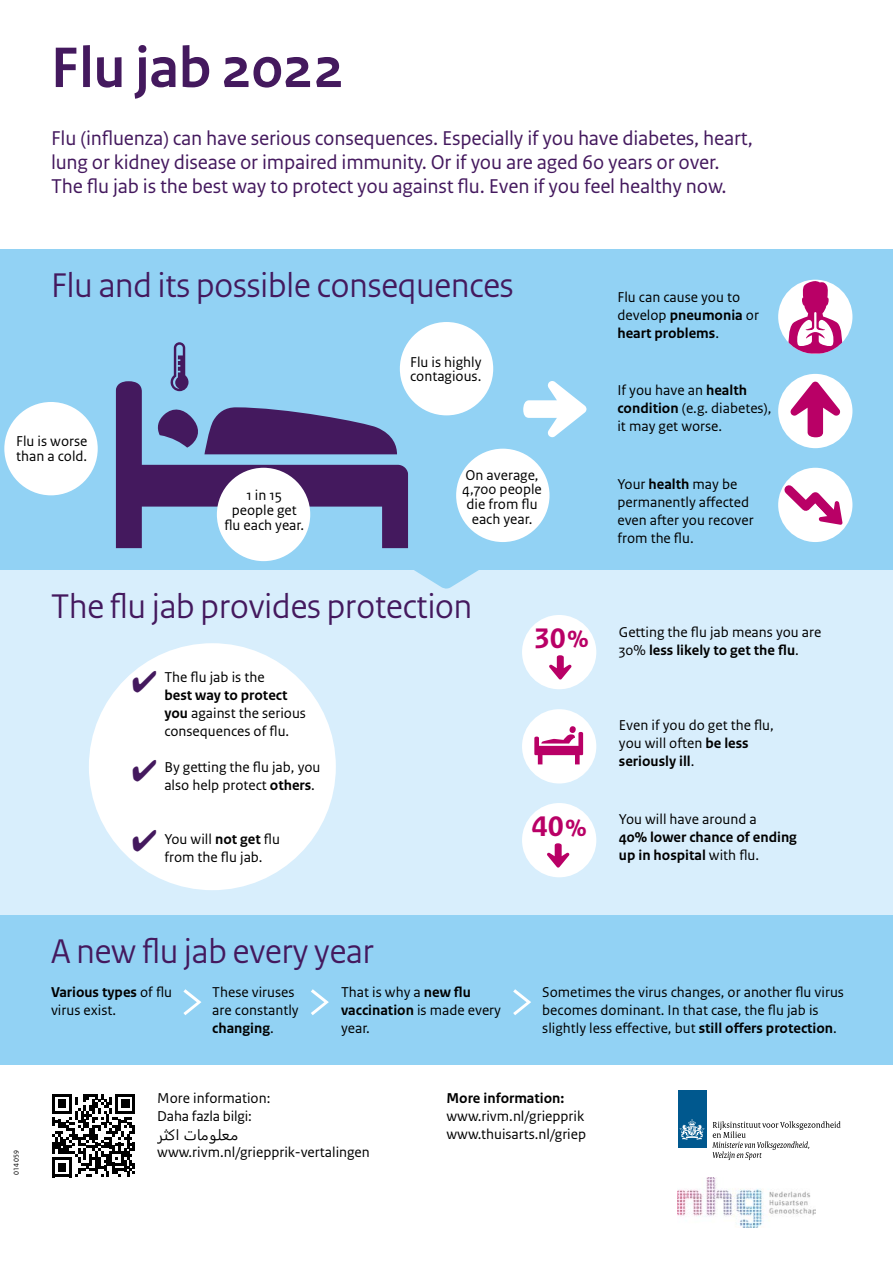
<style>
.page{position:relative;width:893px;height:1263px;background:#fff}
.page>*{position:absolute;margin:0;border:0;box-sizing:border-box;transform-origin:0 0}
.H1_-_00_RIVM_Titel-0{font:700 60px "Rijksoverheid Sans Heading";color:#44195e}
.t1{font:54px "Rijksoverheid Serif";color:#fff}
.H2_-_04_RIVM_Kop{font:36px "Rijksoverheid Sans Heading";color:#44195e}
.t2{font:700 29.7px "Rijksoverheid Sans Text";color:#b90066}
._10_RIVM_Inleiding{font:21px/24px "Rijksoverheid Sans Text";letter-spacing:-.01em;color:#44195e}
.t3{font:15px/18px "Rijksoverheid Sans Text";color:#000}
.P_-_09_RIVM_Broodtek{font:700 15px/18px "Rijksoverheid Sans Text";color:#000}
.t4{font:14.7px "Segoe UI";color:#000}
.t5{font:7.5px "Rijksoverheid Sans Text";letter-spacing:.05em;color:#000}
.s1{font-weight:700}
.s2{font-size:24.75px}
.s3{font-weight:400}
</style>
<div class="page">
<div style="left:0;top:776px;width:893px;height:289px;background:#92d2f4"></div>
<div style="left:0;top:570px;width:893px;height:345px;background:#d8eefc"></div>
<svg style="left:414px;top:570px;width:65px;height:19px"></svg>
<div style="left:0;top:249px;width:893px;height:321px;background:#92d2f4"></div>
<div style="left:400px;top:322px;width:93px;height:93px;background:#fff;border-radius:50%"></div>
<div style="left:456px;top:449px;width:93px;height:93px;background:#fff;border-radius:50%"></div>
<svg style="left:523px;top:381px;width:63px;height:56px"></svg>
<div style="left:778px;top:280px;width:74px;height:74px;background:#fff;border-radius:50%"></div>
<svg style="left:788px;top:280px;width:54px;height:74px"></svg>
<div style="left:778px;top:374px;width:74px;height:74px;background:#fff;border-radius:50%"></div>
<svg style="left:790px;top:382px;width:50px;height:55px"></svg>
<div style="left:778px;top:468px;width:74px;height:74px;background:#fff;border-radius:50%"></div>
<svg style="left:778px;top:477px;width:65px;height:53px"></svg>
<div style="left:522px;top:615px;width:74px;height:74px;background:#fff;border-radius:50%"></div>
<svg style="left:549px;top:655px;width:22px;height:24px"></svg>
<div style="left:522px;top:803px;width:74px;height:74px;background:#fff;border-radius:50%"></div>
<svg style="left:547px;top:843px;width:22px;height:24px"></svg>
<div style="left:522px;top:709px;width:74px;height:74px;background:#fff;border-radius:50%"></div>
<svg style="left:534px;top:726px;width:49px;height:38px"></svg>
<div style="left:89px;top:643px;width:247px;height:247px;background:#fff;border-radius:50%"></div>
<img style="left:677px;top:1177px;width:139px;height:51px">
<svg style="left:52px;top:1094px;width:83px;height:83px"></svg>
<div style="left:678px;top:1091px;width:28px;height:57px;background:#00588e"></div>
<svg style="left:680px;top:1119px;width:24px;height:21px"></svg>
<svg style="left:712px;top:1121px;width:128px;height:39px"></svg>
<svg style="left:116px;top:381px;width:292px;height:167px"></svg>
<svg style="left:156px;top:407px;width:241px;height:47px"></svg>
<svg style="left:164px;top:342px;width:33px;height:56px"></svg>
<div style="left:4px;top:402px;width:94px;height:93px;background:#fff;border-radius:50%"></div>
<div style="left:217px;top:468px;width:93px;height:93px;background:#fff;border-radius:50%"></div>
<h1 class="H1_-_00_RIVM_Titel-0" style="left:51px;top:34px;width:295px">Flu jab 2022</h1>
<p class="_10_RIVM_Inleiding" style="left:51px;top:126px;width:703px">Flu (influenza) can have serious consequences. Especially if you have diabetes, heart, lung or kidney disease or impaired immunity. Or if you are aged 60 years or over.<br>The flu jab is the best way to protect you against flu. Even if you feel healthy now.</p>
<h2 class="H2_-_04_RIVM_Kop" style="left:51px;top:265px;width:464px">Flu and its possible consequences</h2>
<p class="t3" style="left:16px;top:434px;width:73px;line-height:14.9px">Flu is worse than a cold.</p>
<p class="t3" style="left:224px;top:488px;width:81px;line-height:14.9px;text-align:center">1 in 15 people get flu each year.</p>
<p class="t3" style="left:410px;top:354px;width:73px;line-height:14.9px">Flu is highly contagious.</p>
<p class="t3" style="left:462px;top:467px;width:81px;line-height:14.9px;text-align:center">On average,<br>4,700 people die from flu each year.</p>
<h2 class="H2_-_04_RIVM_Kop" style="left:51px;top:585px;width:423px">The flu jab provides protection</h2>
<p class="t3" style="left:164px;top:668px;width:143px">The flu jab is the<br><span class="s1">best way to protect you</span> against the serious consequences of flu.</p>
<p class="t3" style="left:164px;top:758px;width:158px">By getting the flu jab, you also help protect <span class="s1">others</span>.</p>
<p class="t3" style="left:164px;top:830px;width:117px">You will <span class="s1">not get</span> flu from the flu jab.</p>
<h3 class="t2" style="left:534px;top:621px;width:56px">30<span class="s2">%</span></h3>
<h3 class="t2" style="left:532px;top:810px;width:56px">40<span class="s2">%</span></h3>
<p class="t3" style="left:617px;top:288px;width:143px">Flu can cause you to develop <span class="s1">pneumonia</span> or <span class="s1">heart problems</span>.</p>
<p class="t3" style="left:617px;top:381px;width:156px">If you have an <span class="s1">health condition</span> (e.g. diabetes), it may get worse.</p>
<p class="t3" style="left:617px;top:475px;width:138px">Your <span class="s1">health</span> may be permanently affected even after you recover from the flu.</p>
<p class="t3" style="left:619px;top:624px;width:204px">Getting the flu jab means you are<br>30% <span class="s1">less likely to get the flu</span>.</p>
<p class="t3" style="left:619px;top:716px;width:156px">Even if you do get the flu, you will often <span class="s1">be less seriously ill</span>.</p>
<p class="P_-_09_RIVM_Broodtek" style="left:619px;top:811px;width:179px"><span class="s3">You will have around a<br></span>40% lower chance of ending up in hospital <span class="s3">with flu.</span></p>
<p class="t5" style="left:12px;top:1175px;width:27px;rotate:-90deg">014059</p>
<h2 class="H2_-_04_RIVM_Kop" style="left:51px;top:931px;width:324px">A new flu jab every year</h2>
<p class="t3" style="left:212px;top:983px;width:88px">These viruses are constantly <span class="s1">changing</span>.</p>
<p class="t3" style="left:341px;top:983px;width:161px">That is why a <span class="s1">new flu vaccination</span> is made every year.</p>
<p class="t3" style="left:542px;top:983px;width:303px">Sometimes the virus changes, or another flu virus becomes dominant. In that case, the flu jab is slightly less effective, but <span class="s1">still offers protection</span>.</p>
<p class="t3" style="left:51px;top:983px;width:123px"><span class="s1">Various types</span> of flu virus exist.</p>
<h2 class="t1" style="left:178px;top:965px;width:157px">&gt; &gt;</h2>
<h2 class="t1" style="left:507px;top:965px;width:30px">&gt;</h2>
<p class="t3" style="left:157px;top:1089px;width:115px">More information:<br>Daha fazla bilgi:</p>
<p class="t3" style="left:157px;top:1143px;width:214px">www.rivm.nl/griepprik-vertalingen</p>
<p class="t4" style="left:157px;top:1120px;width:83px">تاكثر معلوما</p>
<h3 class="P_-_09_RIVM_Broodtek" style="left:446px;top:1089px;width:119px">More information:</h3>
<p class="t3" style="left:446px;top:1107px;width:139px">www.rivm.nl/griepprik</p>
<p class="t3" style="left:446px;top:1125px;width:141px">www.thuisarts.nl/griep</p>
</div>
